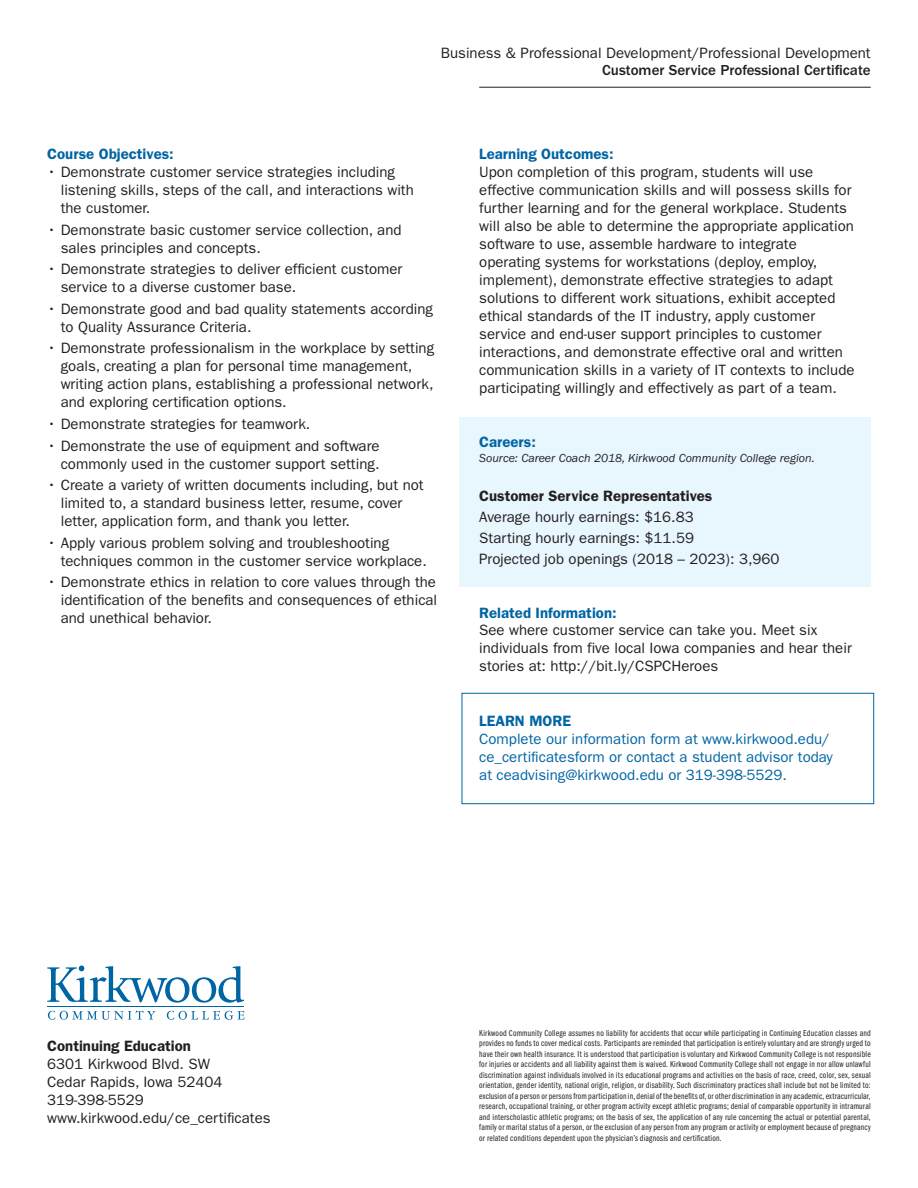
<style>
.page{position:relative;width:918px;height:1188px;background:#fff}
.page>*{position:absolute;margin:0;border:0;box-sizing:border-box;transform-origin:0 0}
.t1{font:15px/18px "ITC Franklin Gothic Std";color:#231f20}
.t2{font:15px/18px "ITC Franklin Gothic Std";color:#0065a4}
.t3{font:600 15px "ITC Franklin Gothic Std";color:#0065a4}
.t4{font:600 15px "ITC Franklin Gothic Std";color:#231f20}
.t5{font:500 15px "ITC Franklin Gothic Std";color:#231f20}
.t6{font:italic 12px "ITC Franklin Gothic Std";color:#231f20}
.t7{font:9px/10.5px "ITC Franklin Gothic Std Bk Cp";letter-spacing:.025em;color:#231f20;text-align:justify}
.s1{font-weight:600;color:#0065a4}
</style>
<div class="page">
<div style="left:459px;top:417px;width:412px;height:169px;background:#e8f6fd"></div>
<hr style="left:47px;top:1006px;width:197px;height:1px;background:#0065a4">
<svg style="left:47px;top:966px;width:197px;height:37px"></svg>
<svg style="left:48px;top:1011px;width:107px;height:9px"></svg>
<svg style="left:167px;top:1011px;width:77px;height:9px"></svg>
<hr style="left:479px;top:87px;width:392px;height:1px;background:#231f20">
<div style="left:462px;top:693px;width:412px;height:111px;border:1px solid #0065a4"></div>
<p class="t1" style="left:441px;top:44px;width:431px">Business &amp; Professional Development/Professional Development</p>
<p class="t5" style="left:602px;top:62px;width:270px">Customer Service Professional Certificate</p>
<p class="t3" style="left:47px;top:145px;width:128px">Course Objectives:</p>
<p class="t1" style="left:61px;top:163px;width:355px;text-indent:-14px">• Demonstrate customer service strategies including listening skills, steps of the call, and interactions with the customer.</p>
<p class="t1" style="left:61px;top:221px;width:342px;text-indent:-14px">• Demonstrate basic customer service collection, and sales principles and concepts.</p>
<p class="t1" style="left:61px;top:260px;width:343px;text-indent:-14px">• Demonstrate strategies to deliver efficient customer service to a diverse customer base.</p>
<p class="t1" style="left:61px;top:300px;width:374px;text-indent:-14px">• Demonstrate good and bad quality statements according to Quality Assurance Criteria.</p>
<p class="t1" style="left:61px;top:340px;width:375px;text-indent:-14px">• Demonstrate professionalism in the workplace by setting goals, creating a plan for personal time management, writing action plans, establishing a professional network, and exploring certification options.</p>
<p class="t1" style="left:47px;top:415px;width:265px">• Demonstrate strategies for teamwork.</p>
<p class="t1" style="left:47px;top:437px;width:334px;text-align:right">• Demonstrate the use of equipment and software commonly used in the customer support setting.</p>
<p class="t1" style="left:61px;top:476px;width:364px;text-indent:-14px">• Create a variety of written documents including, but not limited to, a standard business letter, resume, cover letter, application form, and thank you letter.</p>
<p class="t1" style="left:61px;top:534px;width:368px;text-indent:-14px">• Apply various problem solving and troubleshooting techniques common in the customer service workplace.</p>
<p class="t1" style="left:61px;top:573px;width:378px;text-align:justify;text-indent:-14px">• Demonstrate ethics in relation to core values through the identification of the benefits and consequences of ethical and unethical behavior.</p>
<p class="t3" style="left:479px;top:145px;width:136px">Learning Outcomes:</p>
<p class="t1" style="left:479px;top:163px;width:377px">Upon completion of this program, students will use effective communication skills and will possess skills for further learning and for the general workplace. Students will also be able to determine the appropriate application software to use, assemble hardware to integrate operating systems for workstations (deploy, employ, implement), demonstrate effective strategies to adapt solutions to different work situations, exhibit accepted ethical standards of the IT industry, apply customer service and end-user support principles to customer interactions, and demonstrate effective oral and written communication skills in a variety of IT contexts to include participating willingly and effectively as part of a team.</p>
<p class="t3" style="left:479px;top:433px;width:58px">Careers:</p>
<p class="t6" style="left:479px;top:451px;width:337px">Source: Career Coach 2018, Kirkwood Community College region.</p>
<p class="t4" style="left:479px;top:487px;width:235px">Customer Service Representatives</p>
<p class="t1" style="left:479px;top:508px;width:216px">Average hourly earnings: $16.83</p>
<p class="t1" style="left:479px;top:529px;width:216px">Starting hourly earnings: $11.59</p>
<p class="t1" style="left:479px;top:550px;width:302px">Projected job openings (2018 – 2023): 3,960</p>
<p class="t1" style="left:479px;top:604px;width:374px"><span class="s1">Related Information:<br></span>See where customer service can take you. Meet six individuals from five local Iowa companies and hear their stories at: http://bit.ly/CSPCHeroes</p>
<p class="t3" style="left:479px;top:712px;width:93px">LEARN MORE</p>
<p class="t2" style="left:479px;top:730px;width:355px">Complete our information form at www.kirkwood.edu/ ce_certificatesform or contact a student advisor today at ceadvising@kirkwood.edu or 319-398-5529.</p>
<p class="t4" style="left:47px;top:1037px;width:145px">Continuing Education</p>
<p class="t1" style="left:47px;top:1055px;width:164px">6301 Kirkwood Blvd. SW</p>
<p class="t1" style="left:47px;top:1073px;width:177px">Cedar Rapids, Iowa 52404</p>
<p class="t1" style="left:47px;top:1091px;width:98px">319-398-5529</p>
<p class="t1" style="left:47px;top:1109px;width:225px">www.kirkwood.edu/ce_certificates</p>
<p class="t7" style="left:479px;top:1028px;width:393px">Kirkwood Community College assumes no liability for accidents that occur while participating in Continuing Education classes and provides no funds to cover medical costs. Participants are reminded that participation is entirely voluntary and are strongly urged to have their own health insurance. It is understood that participation is voluntary and Kirkwood Community College is not responsible for injuries or accidents and all liability against them is waived. Kirkwood Community College shall not engage in nor allow unlawful discrimination against individuals involved in its educational programs and activities on the basis of race, creed, color, sex, sexual orientation, gender identity, national origin, religion, or disability. Such discriminatory practices shall include but not be limited to: exclusion of a person or persons from participation in, denial of the benefits of, or other discrimination in any academic, extracurricular, research, occupational training, or other program activity except athletic programs; denial of comparable opportunity in intramural and interscholastic athletic programs; on the basis of sex, the application of any rule concerning the actual or potential parental, family or marital status of a person, or the exclusion of any person from any program or activity or employment because of pregnancy or related conditions dependent upon the physician’s diagnosis and certification.</p>
</div>
